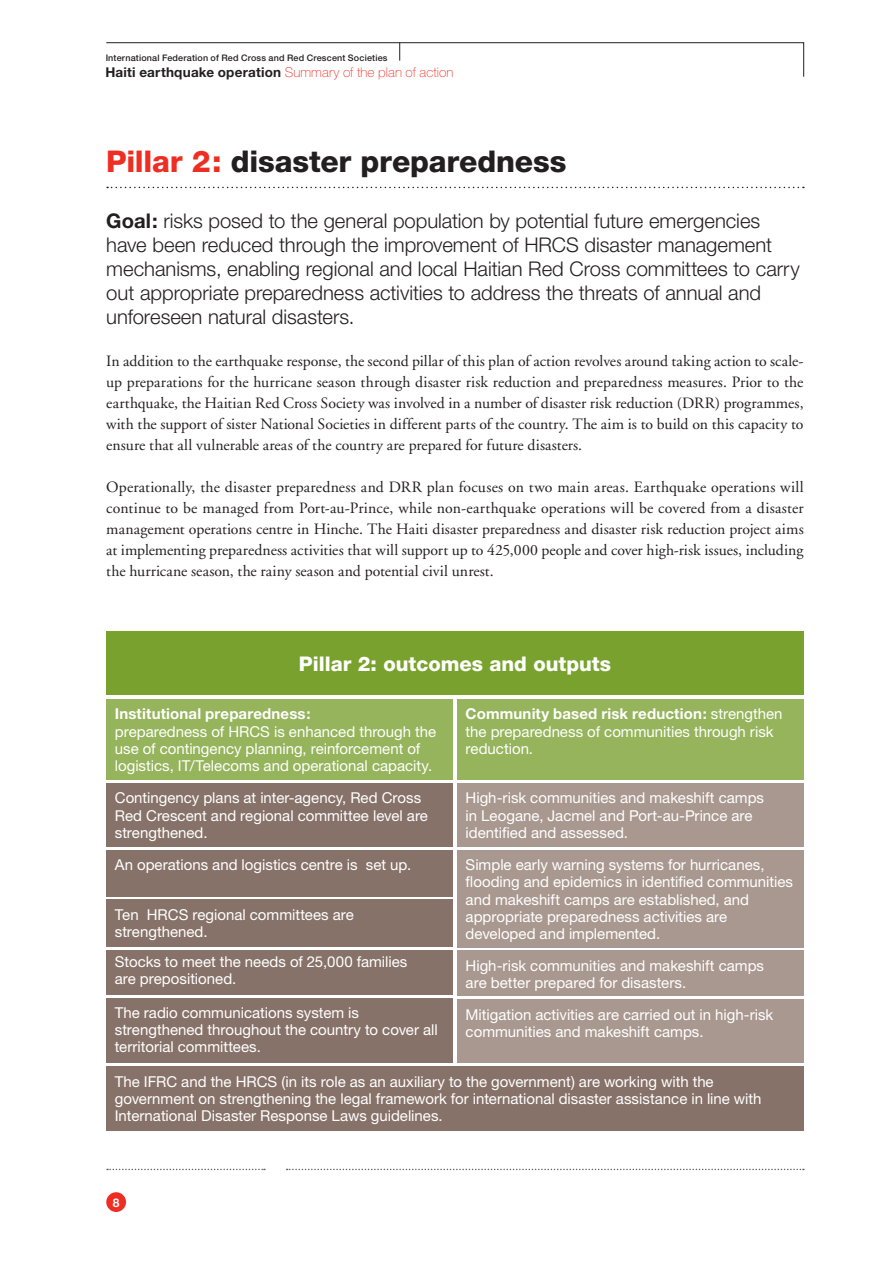
<style>
.page{position:relative;width:893px;height:1263px;background:#fff}
.page>*{position:absolute;margin:0;border:0;box-sizing:border-box;transform-origin:0 0}
.titre_A{font:800 30px "Helvetica Neue";letter-spacing:-.005em;color:#231f20}
.titre_D_1_1_1_1{font:300 20.25px/24px "Helvetica Neue";color:#231f20}
._3_3_titre_blanc{font:800 20.25px "Helvetica Neue";color:#fff}
.txt_ppp{font:15.75px/21px "Adobe Garamond";color:#231f20;text-align:justify}
.boxcoul_txt{font:15px/17.1px "Helvetica Neue";color:#fff}
.boxcoul_txt-2{font:700 15px "Helvetica Neue";letter-spacing:.01em;color:#fff}
.t1{font:700 13.5px "Helvetica Neue";letter-spacing:.015em;color:#231f20}
.t2{font:700 12px "Helvetica Neue";color:#fff}
.t3{font:500 9px "Helvetica Neue";letter-spacing:.02em;color:#231f20}
.s1{font-weight:100;color:#ee2e22}
.s2{color:#ee2e22}
.s3{font-weight:700}
</style>
<div class="page">
<svg style="left:106px;top:42px;width:698px;height:35px"></svg>
<svg style="left:107px;top:1169px;width:158px;height:1px"></svg>
<svg style="left:287px;top:1169px;width:517px;height:1px"></svg>
<div style="left:106px;top:1192px;width:20px;height:20px;background:#ee2e22;border-radius:50%"></div>
<svg style="left:107px;top:187px;width:697px;height:1px"></svg>
<div style="left:106px;top:699px;width:347px;height:80px;background:#95b45b"></div>
<div style="left:106px;top:850px;width:347px;height:46px;background:#877269"></div>
<div style="left:106px;top:783px;width:347px;height:63px;background:#877269"></div>
<div style="left:106px;top:899px;width:347px;height:48px;background:#877269"></div>
<div style="left:106px;top:950px;width:347px;height:45px;background:#877269"></div>
<div style="left:106px;top:998px;width:347px;height:64px;background:#877269"></div>
<div style="left:106px;top:1066px;width:698px;height:65px;background:#877269"></div>
<div style="left:457px;top:699px;width:347px;height:80px;background:#95b45b"></div>
<div style="left:457px;top:850px;width:347px;height:97px;background:#a9988f"></div>
<div style="left:457px;top:783px;width:347px;height:63px;background:#a9988f"></div>
<div style="left:457px;top:950px;width:347px;height:46px;background:#a9988f"></div>
<div style="left:457px;top:999px;width:347px;height:63px;background:#a9988f"></div>
<div style="left:106px;top:631px;width:698px;height:64px;background:#78a22d"></div>
<p class="t3" style="left:106px;top:52px;width:283px">International Federation of Red Cross and Red Crescent Societies</p>
<p class="t1" style="left:105px;top:64px;width:349px">Haiti earthquake operation <span class="s1">Summary of the plan of action</span></p>
<p class="titre_A" style="left:106px;top:143px;width:462px"><span class="s2">Pillar 2:</span> disaster preparedness</p>
<p class="titre_D_1_1_1_1" style="left:106px;top:209px;width:695px"><span class="s3">Goal:</span> risks posed to the general population by potential future emergencies have been reduced through the improvement of HRCS disaster management mechanisms, enabling regional and local Haitian Red Cross committees to carry out appropriate preparedness activities to address the threats of annual and unforeseen natural disasters.</p>
<p class="txt_ppp" style="left:106px;top:351px;width:699px">In addition to the earthquake response, the second pillar of this plan of action revolves around taking action to scale&shy;up preparations for the hurricane season through disaster risk reduction and preparedness measures. Prior to the earthquake, the Haitian Red Cross Society was involved in a number of disaster risk reduction (DRR) programmes, with the support of sister National Societies in different parts of the country. The aim is to build on this capacity to ensure that all vulnerable areas of the country are prepared for future disasters.</p>
<p class="txt_ppp" style="left:106px;top:477px;width:699px">Operationally, the disaster preparedness and DRR plan focuses on two main areas. Earthquake operations will continue to be managed from Port-au-Prince, while non-earthquake operations will be covered from a disaster management operations centre in Hinche. The Haiti disaster preparedness and disaster risk reduction project aims at implementing preparedness activities that will support up to 425,000 people and cover high-risk issues, including the hurricane season, the rainy season and potential civil unrest.</p>
<p class="_3_3_titre_blanc" style="left:299px;top:652px;width:314px">Pillar 2: outcomes and outputs</p>
<p class="boxcoul_txt-2" style="left:115px;top:705px;width:197px">Institutional preparedness:</p>
<p class="boxcoul_txt" style="left:115px;top:722px;width:323px">preparedness of HRCS is enhanced through the use of contingency planning, reinforcement of logistics, IT/Telecoms and operational capacity.</p>
<p class="boxcoul_txt" style="left:115px;top:789px;width:315px">Contingency plans at inter-agency, Red Cross<br>Red Crescent and regional committee level are strengthened.</p>
<p class="boxcoul_txt" style="left:466px;top:705px;width:318px"><span class="s3">Community based risk reduction:</span> strengthen the preparedness of communities through risk reduction.</p>
<p class="boxcoul_txt" style="left:466px;top:789px;width:300px">High-risk communities and makeshift camps in Leogane, Jacmel and Port-au-Prince are identified and assessed.</p>
<p class="boxcoul_txt" style="left:466px;top:856px;width:329px">Simple early warning systems for hurricanes, flooding and epidemics in identified communities and makeshift camps are established, and appropriate preparedness activities are developed and implemented.</p>
<p class="boxcoul_txt" style="left:115px;top:856px;width:298px">An operations and logistics centre is set up.</p>
<p class="boxcoul_txt" style="left:115px;top:906px;width:241px">Ten HRCS regional committees are strengthened.</p>
<p class="boxcoul_txt" style="left:115px;top:952px;width:294px">Stocks to meet the needs of 25,000 families are prepositioned.</p>
<p class="boxcoul_txt" style="left:115px;top:1004px;width:324px">The radio communications system is strengthened throughout the country to cover all territorial committees.</p>
<p class="boxcoul_txt" style="left:115px;top:1073px;width:648px">The IFRC and the HRCS (in its role as an auxiliary to the government) are working with the government on strengthening the legal framework for international disaster assistance in line with<br>International Disaster Response Laws guidelines.</p>
<p class="boxcoul_txt" style="left:466px;top:957px;width:300px">High-risk communities and makeshift camps</p>
<p class="boxcoul_txt" style="left:466px;top:974px;width:222px">are better prepared for disasters.</p>
<p class="boxcoul_txt" style="left:466px;top:1005px;width:309px">Mitigation activities are carried out in high-risk communities and makeshift camps.</p>
<p class="t2" style="left:113px;top:1195px;width:8px">8</p>
</div>
